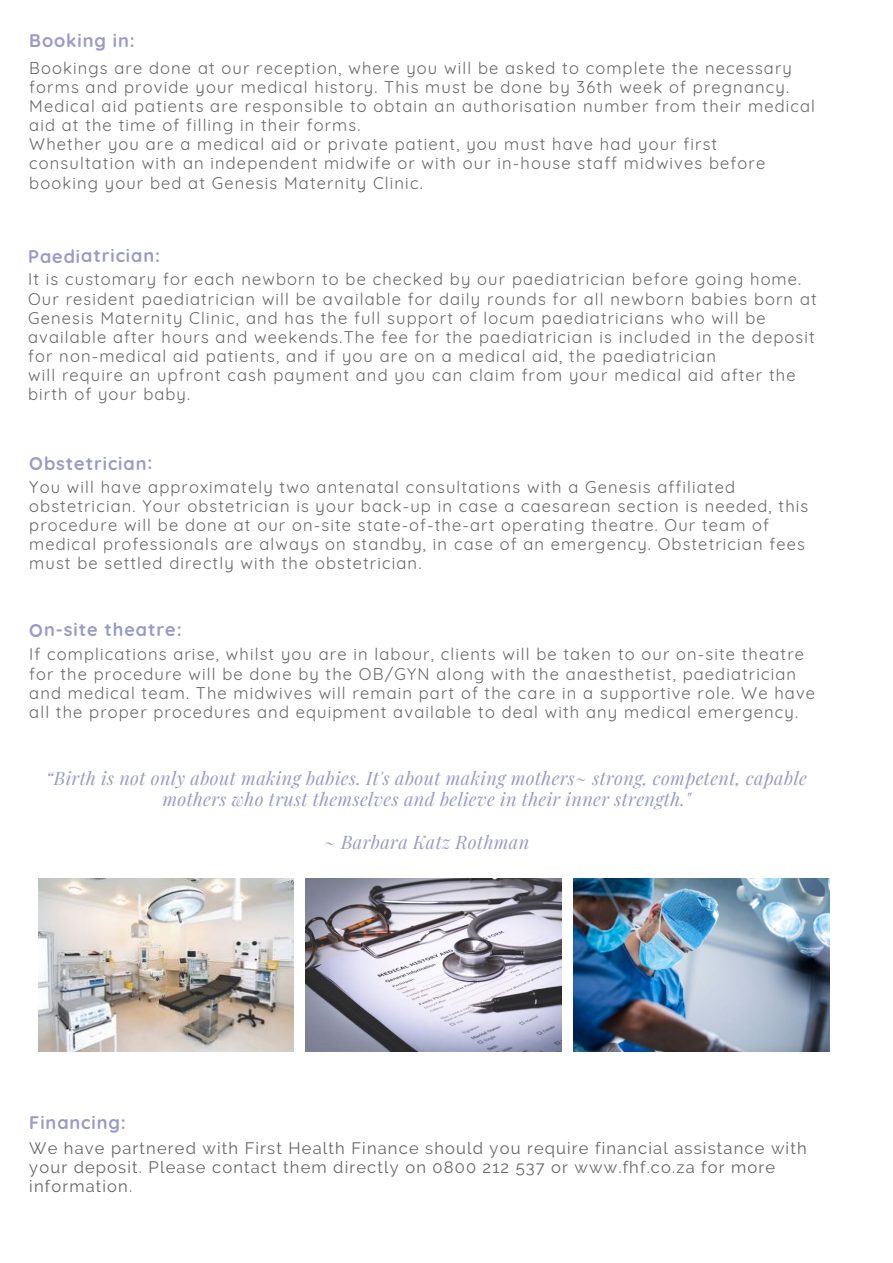
<style>
.page{position:relative;width:893px;height:1263px;background:#fff}
.page>*{position:absolute;margin:0;border:0;box-sizing:border-box;transform-origin:0 0}
.t1{font:italic 18.15px/21.5px "Playfair Display";letter-spacing:.02em;color:#999aca;text-align:center}
.t2{font:700 18.15px "Quicksand";letter-spacing:.045em;color:#999aca}
.t3{font:16.5px/19.2px "Quicksand";letter-spacing:.07em;color:#666}
.t4{font:16.5px/19.2px "Raleway";letter-spacing:.07em;color:#666}
</style>
<div class="page">
<img style="left:38px;top:878px;width:256px;height:174px">
<img style="left:305px;top:878px;width:257px;height:174px">
<img style="left:573px;top:878px;width:257px;height:174px">
<p class="t2" style="left:29px;top:29px;width:107px">Booking in:</p>
<p class="t3" style="left:29px;top:58px;width:787px">Bookings are done at our reception, where you will be asked to complete the necessary forms and provide your medical history. This must be done by 36th week of pregnancy.<br>Medical aid patients are responsible to obtain an authorisation number from their medical aid at the time of filling in their forms.<br>Whether you are a medical aid or private patient, you must have had your first consultation with an independent midwife or with our in-house staff midwives before booking your bed at Genesis Maternity Clinic.</p>
<p class="t2" style="left:28px;top:244px;width:134px">Paediatrician:</p>
<p class="t3" style="left:28px;top:270px;width:790px">It is customary for each newborn to be checked by our paediatrician before going home.<br>Our resident paediatrician will be available for daily rounds for all newborn babies born at Genesis Maternity Clinic, and has the full support of locum paediatricians who will be available after hours and weekends.The fee for the paediatrician is included in the deposit for non-medical aid patients, and if you are on a medical aid, the paediatrician<br>will require an upfront cash payment and you can claim from your medical aid after the birth of your baby.</p>
<p class="t2" style="left:29px;top:451px;width:125px">Obstetrician:</p>
<p class="t3" style="left:29px;top:477px;width:781px">You will have approximately two antenatal consultations with a Genesis affiliated obstetrician. Your obstetrician is your back-up in case a caesarean section is needed, this procedure will be done at our on-site state-of-the-art operating theatre. Our team of medical professionals are always on standby, in case of an emergency. Obstetrician fees must be settled directly with the obstetrician.</p>
<p class="t2" style="left:29px;top:618px;width:154px">On-site theatre:</p>
<p class="t3" style="left:29px;top:645px;width:787px">If complications arise, whilst you are in labour, clients will be taken to our on-site theatre for the procedure will be done by the OB/GYN along with the anaesthetist, paediatrician and medical team. The midwives will remain part of the care in a supportive role. We have all the proper procedures and equipment available to deal with any medical emergency.</p>
<p class="t1" style="left:46px;top:766px;width:762px">“Birth is not only about making babies. It's about making mothers~ strong, competent, capable mothers who trust themselves and believe in their inner strength."</p>
<p class="t1" style="left:324px;top:830px;width:207px">~ Barbara Katz Rothman</p>
<p class="t2" style="left:29px;top:1111px;width:98px">Financing:</p>
<p class="t4" style="left:29px;top:1138px;width:779px">We have partnered with First Health Finance should you require financial assistance with your deposit. Please contact them directly on 0800 212 537 or www.fhf.co.za for more information.</p>
</div>
